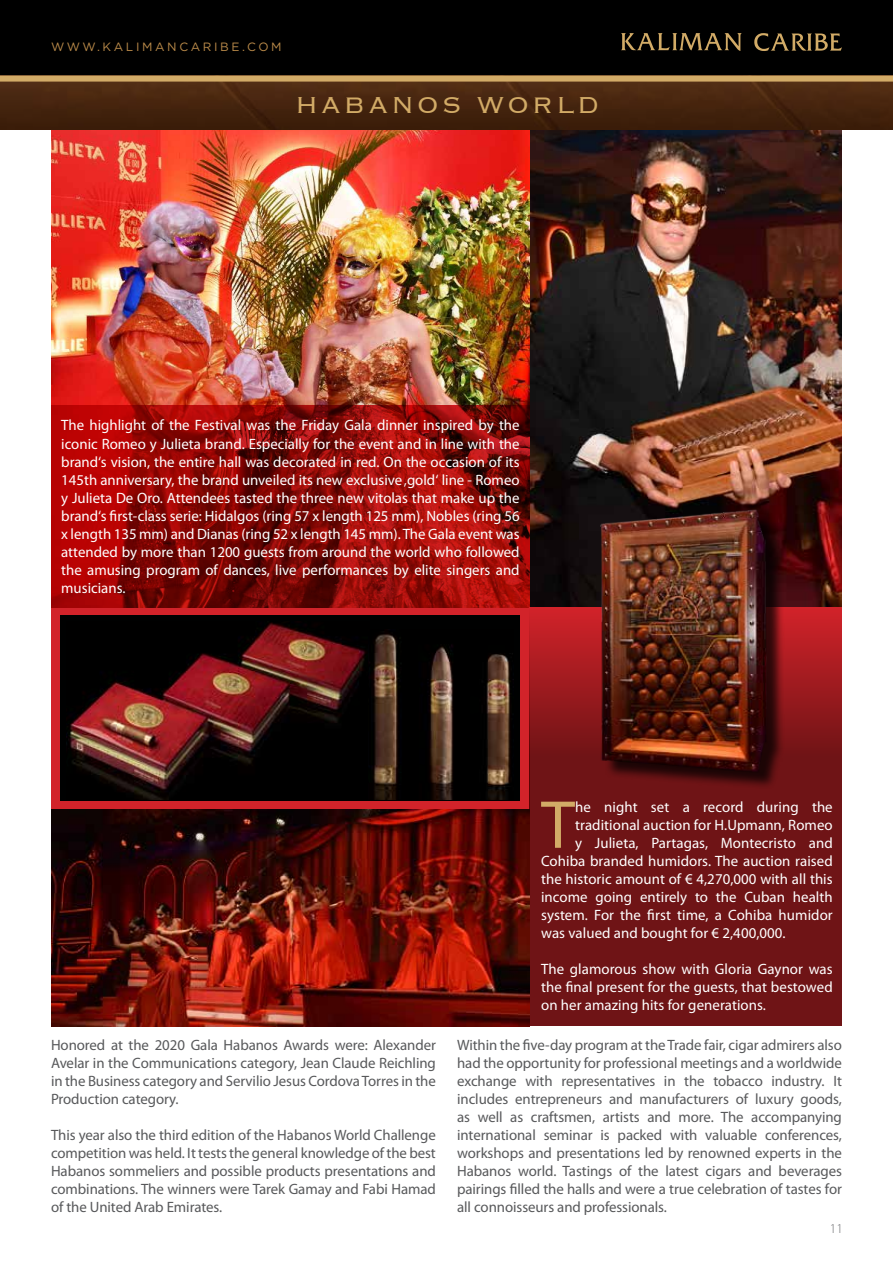
<style>
.page{position:relative;width:893px;height:1263px;background:#fff}
.page>*{position:absolute;margin:0;border:0;box-sizing:border-box;transform-origin:0 0}
.t1{font:68.4px "Myriad Pro";color:#d2ab67}
.t2{font:300 30px "Copperplate";letter-spacing:.1em;color:#d2ab67}
.t3{font:15px/18px "Myriad Pro";letter-spacing:.005em;color:#fff;text-align:justify}
.t4{font:15px/18px "Myriad Pro";letter-spacing:-.005em;color:#58595b;text-align:justify}
.t5{font:300 13.5px "Myriad Pro";color:#6d6e71}
.t6{font:12px "Gotham Pro";letter-spacing:.22em;color:#bb8b4a}
</style>
<div class="page">
<div style="left:0;top:0;width:893px;height:75px;background:#000"></div>
<svg style="left:621px;top:33px;width:121px;height:18px"></svg>
<svg style="left:754px;top:33px;width:88px;height:18px"></svg>
<img style="left:529px;top:130px;width:313px;height:478px">
<div style="left:529px;top:608px;width:313px;height:418px;background:#6f1416"></div>
<img style="left:51px;top:130px;width:478px;height:275px">
<svg style="left:51px;top:405px;width:478px;height:404px;background:#950b09"></svg>
<div style="left:60px;top:615px;width:460px;height:185px;background:#000101"></div>
<img style="left:68px;top:621px;width:298px;height:178px">
<img style="left:369px;top:633px;width:145px;height:166px">
<img style="left:51px;top:809px;width:478px;height:217px">
<img style="left:0;top:82px;width:893px;height:48px">
<div style="left:0;top:76px;width:893px;height:6px;background:#d2ab67"></div>
<div style="left:529px;top:608px;width:313px;height:148px;background:linear-gradient(to bottom,#d12229,#711416)"></div>
<div style="left:604px;top:513px;width:181px;height:276px;background:#000;opacity:.75"></div>
<img style="left:582px;top:494px;width:206px;height:281px">
<p class="t6" style="left:51px;top:40px;width:232px">WWW.KALIMANCARIBE.COM</p>
<h2 class="t2" style="left:295px;top:86px;width:305px">HABANOS WORLD</h2>
<p class="t3" style="left:61px;top:417px;width:460px">The highlight of the Festival was the Friday Gala dinner inspired by the iconic Romeo y Julieta brand. Especially for the event and in line with the brand‘s vision, the entire hall was decorated in red. On the occasion of its 145th anniversary, the brand unveiled its new exclusive ‚gold‘ line - Romeo y Julieta De Oro. Attendees tasted the three new vitolas that make up the brand‘s first-class serie: Hidalgos (ring 57 x length 125 mm), Nobles (ring 56 x length 135 mm) and Dianas (ring 52 x length 145 mm). The Gala event was attended by more than 1200 guests from around the world who followed the amusing program of dances, live performances by elite singers and musicians.</p>
<h1 class="t1" style="left:541px;top:787px;width:35px">T</h1>
<p class="t3" style="left:575px;top:798px;width:259px">he night set a record during the</p>
<p class="t3" style="left:575px;top:816px;width:259px">traditional auction for H.Upmann, Romeo</p>
<p class="t3" style="left:575px;top:834px;width:259px">y Julieta, Partagas, Montecristo and</p>
<p class="t3" style="left:541px;top:852px;width:293px">Cohiba branded humidors. The auction raised</p>
<p class="t3" style="left:541px;top:870px;width:293px">the historic amount of € 4,270,000 with all this</p>
<p class="t3" style="left:541px;top:888px;width:293px">income going entirely to the Cuban health</p>
<p class="t3" style="left:541px;top:906px;width:293px">system. For the first time, a Cohiba humidor</p>
<p class="t3" style="left:541px;top:924px;width:246px">was valued and bought for € 2,400,000.</p>
<p class="t3" style="left:541px;top:960px;width:293px">The glamorous show with Gloria Gaynor was the final present for the guests, that bestowed on her amazing hits for generations.</p>
<p class="t4" style="left:51px;top:1036px;width:386px">Honored at the 2020 Gala Habanos Awards were: Alexander Avelar in the Communications category, Jean Claude Reichling in the Business category and Servilio Jesus Cordova Torres in the Production category.</p>
<p class="t4" style="left:51px;top:1126px;width:386px">This year also the third edition of the Habanos World Challenge competition was held. It tests the general knowledge of the best Habanos sommeliers and possible products presentations and combinations. The winners were Tarek Gamay and Fabi Hamad of the United Arab Emirates.</p>
<p class="t4" style="left:457px;top:1036px;width:386px">Within the five-day program at the Trade fair, cigar admirers also had the opportunity for professional meetings and a worldwide exchange with representatives in the tobacco industry. It includes entrepreneurs and manufacturers of luxury goods, as well as craftsmen, artists and more. The accompanying international seminar is packed with valuable conferences, workshops and presentations led by renowned experts in the Habanos world. Tastings of the latest cigars and beverages pairings filled the halls and were a true celebration of tastes for all connoisseurs and professionals.</p>
<p class="t5" style="left:830px;top:1221px;width:15px">11</p>
</div>
